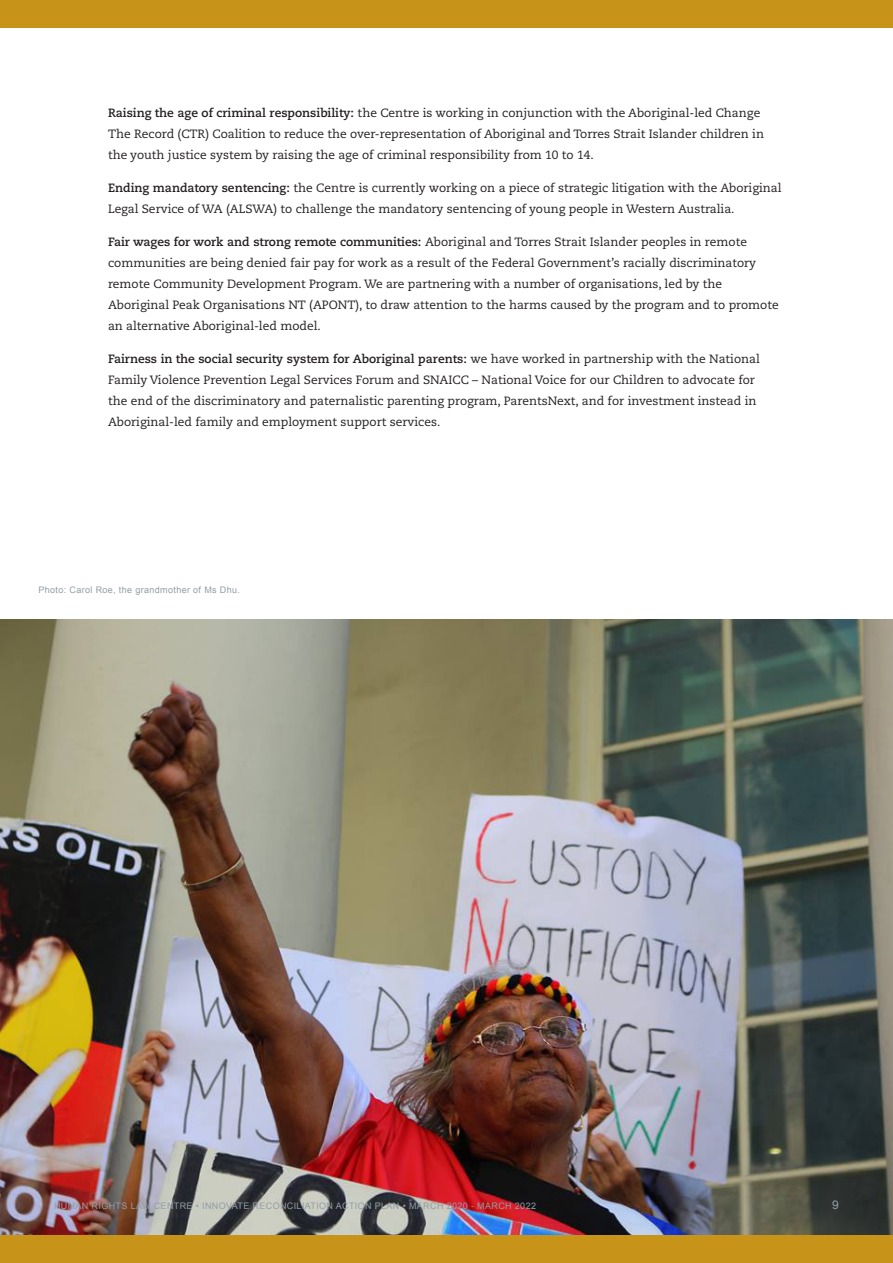
<style>
.page{position:relative;width:893px;height:1263px;background:#fff}
.page>*{position:absolute;margin:0;border:0;box-sizing:border-box;transform-origin:0 0}
.Basic_20_May{font:12px/21px "Caecilia LT Pro 55 Roman";color:#231f20}
.t1{font:12px "Arial";color:#929da3}
.t2{font:9px "Arial";letter-spacing:.04em;color:#929da3}
.s1{font-family:"Caecilia LT Pro 75";font-weight:700}
</style>
<div class="page">
<img style="left:0;top:619px;width:893px;height:617px">
<div style="left:0;top:1236px;width:893px;height:27px;background:#c79318"></div>
<div style="left:0;top:0;width:893px;height:27px;background:#c79318"></div>
<p class="Basic_20_May" style="left:108px;top:102px;width:657px"><span class="s1">Raising the age of criminal responsibility:</span> the Centre is working in conjunction with the Aboriginal-led Change<br>The Record (CTR) Coalition to reduce the over-representation of Aboriginal and Torres Strait Islander children in the youth justice system by raising the age of criminal responsibility from 10 to 14.</p>
<p class="Basic_20_May" style="left:108px;top:177px;width:675px"><span class="s1">Ending mandatory sentencing:</span> the Centre is currently working on a piece of strategic litigation with the Aboriginal<br>Legal Service of WA (ALSWA) to challenge the mandatory sentencing of young people in Western Australia.</p>
<p class="Basic_20_May" style="left:108px;top:231px;width:672px"><span class="s1">Fair wages for work and strong remote communities:</span> Aboriginal and Torres Strait Islander peoples in remote communities are being denied fair pay for work as a result of the Federal Government’s racially discriminatory remote Community Development Program. We are partnering with a number of organisations, led by the Aboriginal Peak Organisations NT (APONT), to draw attention to the harms caused by the program and to promote an alternative Aboriginal-led model.</p>
<p class="Basic_20_May" style="left:108px;top:348px;width:653px"><span class="s1">Fairness in the social security system for Aboriginal parents:</span> we have worked in partnership with the National Family Violence Prevention Legal Services Forum and SNAICC – National Voice for our Children to advocate for the end of the discriminatory and paternalistic parenting program, ParentsNext, and for investment instead in Aboriginal-led family and employment support services.</p>
<p class="t2" style="left:38px;top:584px;width:203px">Photo: Carol Roe, the grandmother of Ms Dhu.</p>
<p class="t2" style="left:54px;top:1200px;width:483px">HUMAN RIGHTS LAW CENTRE • INNOVATE RECONCILIATION ACTION PLAN • MARCH 2020 - MARCH 2022</p>
<p class="t1" style="left:832px;top:1197px;width:8px">9</p>
</div>
